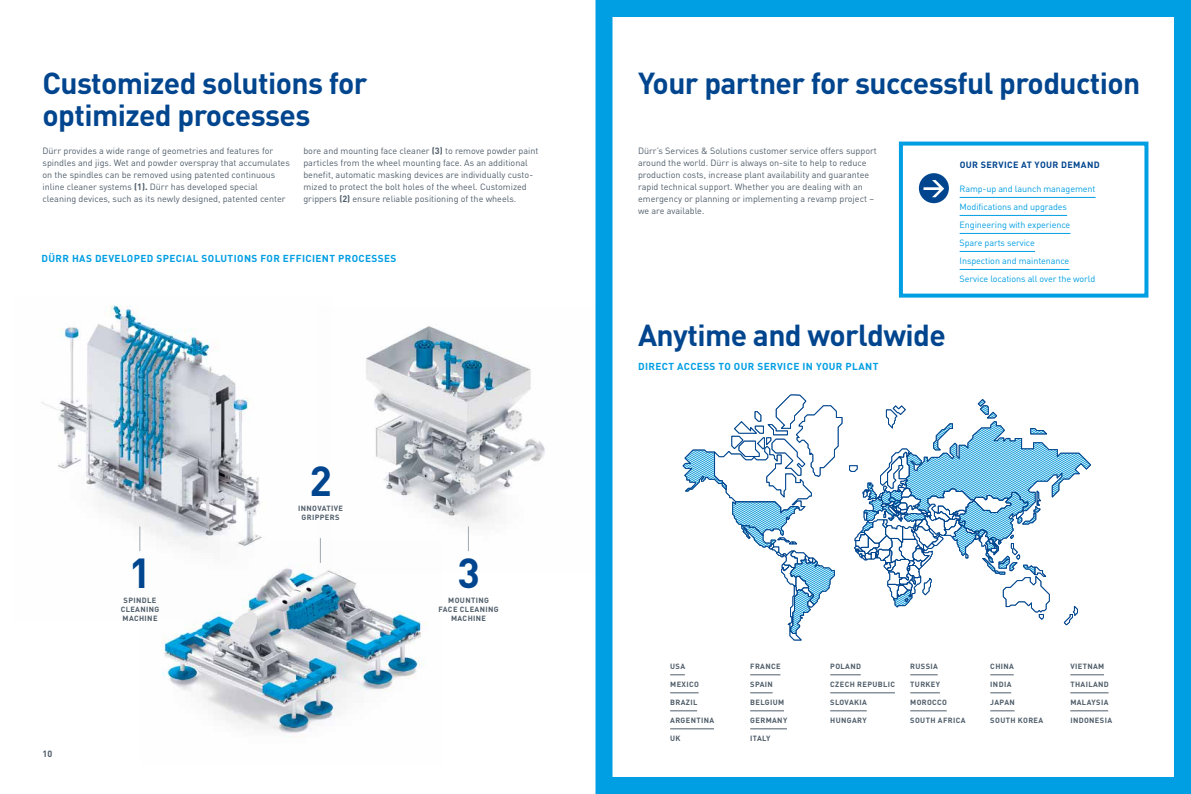
<style>
.page{position:relative;width:1191px;height:794px;background:#fff}
.page>*{position:absolute;margin:0;border:0;box-sizing:border-box;transform-origin:0 0}
.t1{font:700 41.4px "DIN Pro";color:#00458e}
.t2{font:700 30px/32px "DIN Pro";letter-spacing:-.02em;color:#00458e}
.t3{font:700 10px "DIN Pro";letter-spacing:.04em;color:#009ee3}
.t4{font:9px/12px "DIN Pro";color:#505e6a}
.t5{font:9px/18px "DIN Pro";letter-spacing:-.01em;color:#009ee3}
.t6{font:700 9px "DIN Pro";letter-spacing:.04em;color:#00458e}
.t7{font:700 9px "DIN Pro";color:#505e6a}
.t8{font:700 7.5px/9px "DIN Pro";letter-spacing:.05em;color:#505e6a;text-align:center}
.s1{font-weight:700}
</style>
<div class="page">
<svg style="left:595px;top:0;width:596px;height:794px"></svg>
<img style="left:365px;top:326px;width:180px;height:226px">
<img style="left:41px;top:305px;width:279px;height:247px">
<img style="left:140px;top:542px;width:301px;height:195px">
<svg style="left:140px;top:526px;width:1px;height:25px"></svg>
<svg style="left:468px;top:526px;width:1px;height:25px"></svg>
<svg style="left:320px;top:538px;width:1px;height:25px"></svg>
<svg style="left:842px;top:399px;width:248px;height:234px"></svg>
<svg style="left:682px;top:394px;width:160px;height:246px"></svg>
<svg style="left:849px;top:399px;width:242px;height:226px"></svg>
<hr style="left:959px;top:197px;width:136px;height:1px;background:#009ee3">
<hr style="left:959px;top:215px;width:108px;height:1px;background:#009ee3">
<hr style="left:959px;top:233px;width:111px;height:1px;background:#009ee3">
<hr style="left:959px;top:251px;width:76px;height:1px;background:#009ee3">
<hr style="left:959px;top:269px;width:110px;height:1px;background:#009ee3">
<div style="left:899px;top:142px;width:249px;height:155px;border:4px solid #009ee3"></div>
<div style="left:919px;top:173px;width:30px;height:30px;background:#00458e;border-radius:50%"></div>
<svg style="left:923px;top:180px;width:21px;height:17px"></svg>
<svg style="left:670px;top:674px;width:15px;height:1px"></svg>
<svg style="left:670px;top:692px;width:28px;height:1px"></svg>
<svg style="left:670px;top:710px;width:27px;height:1px"></svg>
<hr style="left:670px;top:728px;width:44px;height:1px;background:#505e6a">
<hr style="left:750px;top:674px;width:30px;height:1px;background:#505e6a">
<svg style="left:750px;top:692px;width:22px;height:1px"></svg>
<hr style="left:750px;top:710px;width:34px;height:1px;background:#505e6a">
<hr style="left:750px;top:728px;width:37px;height:1px;background:#505e6a">
<hr style="left:830px;top:674px;width:30px;height:1px;background:#505e6a">
<hr style="left:830px;top:692px;width:65px;height:1px;background:#505e6a">
<hr style="left:830px;top:710px;width:36px;height:1px;background:#505e6a">
<svg style="left:910px;top:674px;width:27px;height:1px"></svg>
<hr style="left:910px;top:692px;width:30px;height:1px;background:#505e6a">
<hr style="left:910px;top:710px;width:36px;height:1px;background:#505e6a">
<svg style="left:990px;top:674px;width:23px;height:1px"></svg>
<svg style="left:990px;top:692px;width:21px;height:1px"></svg>
<svg style="left:990px;top:710px;width:24px;height:1px"></svg>
<hr style="left:1070px;top:674px;width:34px;height:1px;background:#505e6a">
<hr style="left:1070px;top:692px;width:38px;height:1px;background:#505e6a">
<hr style="left:1070px;top:710px;width:38px;height:1px;background:#505e6a">
<h2 class="t2" style="left:43px;top:63px;width:326px">Customized solutions for optimized processes</h2>
<p class="t4" style="left:303px;top:143px;width:237px">bore and mounting face cleaner <span class="s1">(3)</span> to remove powder paint particles from the wheel mounting face. As an additional benefit, automatic masking devices are individually custo&shy;mized to protect the bolt holes of the wheel. Customized grippers <span class="s1">(2)</span> ensure reliable positioning of the wheels.</p>
<p class="t4" style="left:43px;top:143px;width:249px">Dürr provides a wide range of geometries and features for spindles and jigs. Wet and powder overspray that accumulates on the spindles can be removed using patented continuous inline cleaner systems <span class="s1">(1).</span> Dürr has developed special cleaning devices, such as its newly designed, patented center</p>
<p class="t3" style="left:41px;top:250px;width:356px">DÜRR HAS DEVELOPED SPECIAL SOLUTIONS FOR EFFICIENT PROCESSES</p>
<p class="t7" style="left:43px;top:746px;width:11px">10</p>
<h1 class="t1" style="left:129px;top:539px;width:24px">1</h1>
<p class="t8" style="left:121px;top:595px;width:40px">SPINDLE<br>CLEANING<br>MACHINE</p>
<h1 class="t1" style="left:309px;top:447px;width:24px">2</h1>
<p class="t8" style="left:298px;top:503px;width:46px">INNOVATIVE<br>GRIPPERS</p>
<h1 class="t1" style="left:457px;top:539px;width:24px">3</h1>
<p class="t8" style="left:438px;top:595px;width:62px">MOUNTING<br>FACE CLEANING<br>MACHINE</p>
<h2 class="t2" style="left:638px;top:63px;width:504px">Your partner for successful production</h2>
<p class="t4" style="left:638px;top:143px;width:240px">Dürr’s Services &amp; Solutions customer service offers support around the world. Dürr is always on-site to help to reduce production costs, increase plant availability and guarantee rapid technical support. Whether you are dealing with an emergency or planning or implementing a revamp project – we are available.</p>
<p class="t6" style="left:959px;top:157px;width:142px">OUR SERVICE AT YOUR DEMAND</p>
<p class="t5" style="left:959px;top:178px;width:137px">Ramp-up and launch management<br>Modifications and upgrades<br>Engineering with experience<br>Spare parts service<br>Inspection and maintenance<br>Service locations all over the world</p>
<h2 class="t2" style="left:638px;top:315px;width:309px">Anytime and worldwide</h2>
<p class="t3" style="left:638px;top:358px;width:242px">DIRECT ACCESS TO OUR SERVICE IN YOUR PLANT</p>
<p class="t8" style="left:670px;top:661px;width:16px">USA</p>
<p class="t8" style="left:670px;top:679px;width:30px">MEXICO</p>
<p class="t8" style="left:670px;top:697px;width:29px">BRAZIL</p>
<p class="t8" style="left:670px;top:715px;width:46px">ARGENTINA</p>
<p class="t8" style="left:670px;top:733px;width:12px">UK</p>
<p class="t8" style="left:750px;top:661px;width:32px">FRANCE</p>
<p class="t8" style="left:750px;top:679px;width:24px">SPAIN</p>
<p class="t8" style="left:750px;top:697px;width:36px">BELGIUM</p>
<p class="t8" style="left:750px;top:715px;width:39px">GERMANY</p>
<p class="t8" style="left:750px;top:733px;width:22px">ITALY</p>
<p class="t8" style="left:830px;top:661px;width:32px">POLAND</p>
<p class="t8" style="left:830px;top:679px;width:66px">CZECH REPUBLIC</p>
<p class="t8" style="left:830px;top:697px;width:38px">SLOVAKIA</p>
<p class="t8" style="left:830px;top:715px;width:38px">HUNGARY</p>
<p class="t8" style="left:910px;top:661px;width:29px">RUSSIA</p>
<p class="t8" style="left:910px;top:679px;width:31px">TURKEY</p>
<p class="t8" style="left:910px;top:697px;width:38px">MOROCCO</p>
<p class="t8" style="left:910px;top:715px;width:57px">SOUTH AFRICA</p>
<p class="t8" style="left:990px;top:661px;width:25px">CHINA</p>
<p class="t8" style="left:990px;top:679px;width:23px">INDIA</p>
<p class="t8" style="left:990px;top:697px;width:26px">JAPAN</p>
<p class="t8" style="left:990px;top:715px;width:55px">SOUTH KOREA</p>
<p class="t8" style="left:1070px;top:661px;width:35px">VIETNAM</p>
<p class="t8" style="left:1070px;top:679px;width:40px">THAILAND</p>
<p class="t8" style="left:1070px;top:697px;width:40px">MALAYSIA</p>
<p class="t8" style="left:1070px;top:715px;width:43px">INDONESIA</p>
</div>
